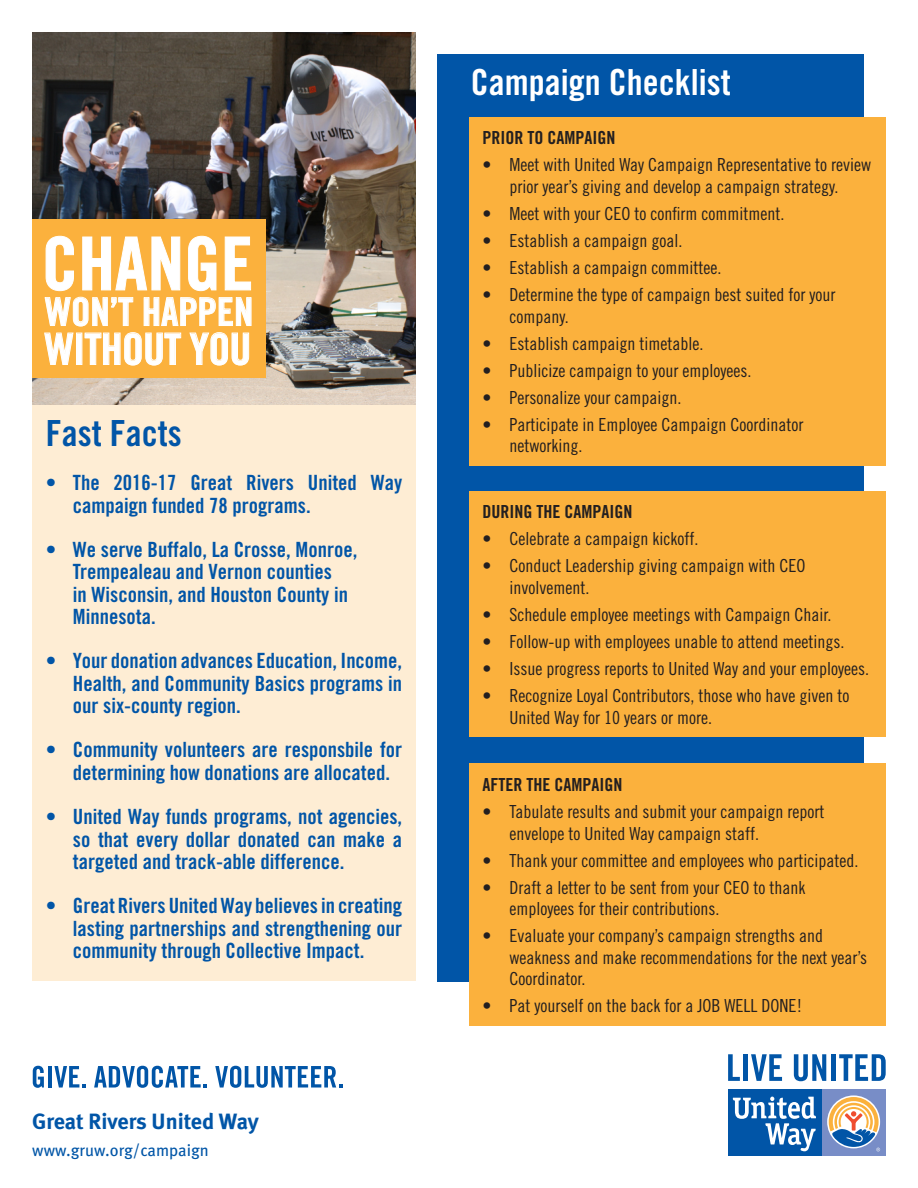
<style>
.page{position:relative;width:918px;height:1188px;background:#fff}
.page>*{position:absolute;margin:0;border:0;box-sizing:border-box;transform-origin:0 0}
.t1{font:73.35px "Trade Gothic Bold Cond Twenty";color:#fff}
.t2{font:43.65px "Trade Gothic Bold Cond Twenty";letter-spacing:-.015em;color:#fff}
.t3{font:38.7px "Trade Gothic Bold Cond Twenty";color:#fff}
.t4{font:36px "Trade Gothic Bold Cond Twenty";color:#fff}
.t5{font:36px "Trade Gothic Bold Cond Twenty";color:#0155a7}
.t6{font:22.2px "Meta Bold LF";color:#0155a7}
.t7{font:21px/22.5px "Trade Gothic Bold Cond Twenty";color:#0155a7}
.t8{font:18px/21.6px "Trade Gothic Cond Eighteen";color:#231f20}
.t9{font:18px "Trade Gothic Bold Cond Twenty";color:#231f20}
.t10{font:16.5px "Meta Book LF";color:#0155a7}
</style>
<div class="page">
<img style="left:32px;top:32px;width:384px;height:373px">
<div style="left:32px;top:405px;width:384px;height:576px;background:#feedd4"></div>
<div style="left:437px;top:54px;width:427px;height:928px;background:#0155a7"></div>
<div style="left:32px;top:220px;width:234px;height:158px;background:#fbb13d"></div>
<svg style="left:44px;top:236px;width:208px;height:130px"></svg>
<div style="left:469px;top:117px;width:417px;height:349px;background:#fbb13d"></div>
<div style="left:469px;top:491px;width:417px;height:246px;background:#fbb13d"></div>
<div style="left:469px;top:764px;width:417px;height:262px;background:#fbb13d"></div>
<svg style="left:728px;top:1054px;width:12px;height:27px"></svg>
<div style="left:743px;top:1054px;width:5px;height:27px;background:#0155a7"></div>
<svg style="left:751px;top:1054px;width:31px;height:27px"></svg>
<svg style="left:794px;top:1054px;width:32px;height:27px"></svg>
<div style="left:831px;top:1054px;width:5px;height:27px;background:#0155a7"></div>
<svg style="left:839px;top:1054px;width:47px;height:27px"></svg>
<div style="left:822px;top:1089px;width:64px;height:67px;background:#788dc7"></div>
<div style="left:728px;top:1089px;width:94px;height:67px;background:#0155a7"></div>
<svg style="left:733px;top:1097px;width:83px;height:54px"></svg>
<svg style="left:829px;top:1097px;width:51px;height:54px"></svg>
<svg style="left:33px;top:1066px;width:11px;height:22px"></svg>
<hr style="left:48px;top:1066px;width:4px;height:22px;background:#0155a7">
<svg style="left:54px;top:1066px;width:32px;height:22px"></svg>
<svg style="left:94px;top:1066px;width:113px;height:22px"></svg>
<svg style="left:215px;top:1066px;width:127px;height:22px"></svg>
<p class="t1" style="left:42px;top:219px;width:213px">CHANGE</p>
<p class="t3" style="left:45px;top:288px;width:210px">WON’T HAPPEN</p>
<p class="t2" style="left:45px;top:322px;width:208px">WITHOUT YOU</p>
<p class="t5" style="left:46px;top:411px;width:137px">Fast Facts</p>
<p class="t7" style="left:73px;top:471px;width:331px;text-indent:-27px">• The 2016-17 Great Rivers United Way campaign funded 78 programs.</p>
<p class="t7" style="left:73px;top:538px;width:286px;text-indent:-27px">• We serve Buffalo, La Crosse, Monroe,<br>Trempealeau and Vernon counties<br>in Wisconsin, and Houston County in<br>Minnesota.</p>
<p class="t7" style="left:73px;top:649px;width:331px;text-align:justify;text-indent:-27px">• Your donation advances Education, Income, Health, and Community Basics programs in our six-county region.</p>
<p class="t7" style="left:73px;top:739px;width:331px;text-indent:-27px">• Community volunteers are responsbile for determining how donations are allocated.</p>
<p class="t7" style="left:73px;top:805px;width:331px;text-align:justify;text-indent:-27px">• United Way funds programs, not agencies, so that every dollar donated can make a targeted and track-able difference.</p>
<p class="t7" style="left:73px;top:894px;width:331px;text-align:justify;text-indent:-27px">• Great Rivers United Way believes in creating lasting partnerships and strengthening our community through Collective Impact.</p>
<p class="t6" style="left:32px;top:1109px;width:228px">Great Rivers United Way</p>
<p class="t10" style="left:32px;top:1140px;width:178px">www.gruw.org/campaign</p>
<p class="t4" style="left:471px;top:60px;width:261px">Campaign Checklist</p>
<p class="t9" style="left:483px;top:127px;width:134px">PRIOR TO CAMPAIGN</p>
<p class="t8" style="left:483px;top:154px;width:390px;text-align:center">• Meet with United Way Campaign Representative to review prior year’s giving and develop a campaign strategy.</p>
<p class="t8" style="left:483px;top:203px;width:303px">• Meet with your CEO to confirm commitment.</p>
<p class="t8" style="left:483px;top:230px;width:201px">• Establish a campaign goal.</p>
<p class="t8" style="left:483px;top:257px;width:240px">• Establish a campaign committee.</p>
<p class="t8" style="left:510px;top:284px;width:327px;text-indent:-27px">• Determine the type of campaign best suited for your company.</p>
<p class="t8" style="left:483px;top:332px;width:222px">• Establish campaign timetable.</p>
<p class="t8" style="left:483px;top:359px;width:270px">• Publicize campaign to your employees.</p>
<p class="t8" style="left:483px;top:386px;width:200px">• Personalize your campaign.</p>
<p class="t8" style="left:510px;top:413px;width:295px;text-indent:-27px">• Participate in Employee Campaign Coordinator networking.</p>
<p class="t9" style="left:483px;top:501px;width:151px">DURING THE CAMPAIGN</p>
<p class="t8" style="left:483px;top:528px;width:217px">• Celebrate a campaign kickoff.</p>
<p class="t8" style="left:510px;top:555px;width:297px;text-indent:-27px">• Conduct Leadership giving campaign with CEO involvement.</p>
<p class="t8" style="left:483px;top:604px;width:350px">• Schedule employee meetings with Campaign Chair.</p>
<p class="t8" style="left:483px;top:631px;width:363px">• Follow-up with employees unable to attend meetings.</p>
<p class="t8" style="left:483px;top:658px;width:388px">• Issue progress reports to United Way and your employees.</p>
<p class="t8" style="left:510px;top:685px;width:341px;text-indent:-27px">• Recognize Loyal Contributors, those who have given to<br>United Way for 10 years or more.</p>
<p class="t9" style="left:483px;top:774px;width:141px">AFTER THE CAMPAIGN</p>
<p class="t8" style="left:510px;top:801px;width:316px;text-indent:-27px">• Tabulate results and submit your campaign report envelope to United Way campaign staff.</p>
<p class="t8" style="left:483px;top:849px;width:377px">• Thank your committee and employees who participated.</p>
<p class="t8" style="left:510px;top:876px;width:297px;text-indent:-27px">• Draft a letter to be sent from your CEO to thank employees for their contributions.</p>
<p class="t8" style="left:510px;top:925px;width:359px;text-indent:-27px">• Evaluate your company’s campaign strengths and weakness and make recommendations for the next year’s<br>Coordinator.</p>
<p class="t8" style="left:483px;top:995px;width:321px">• Pat yourself on the back for a JOB WELL DONE!</p>
</div>
